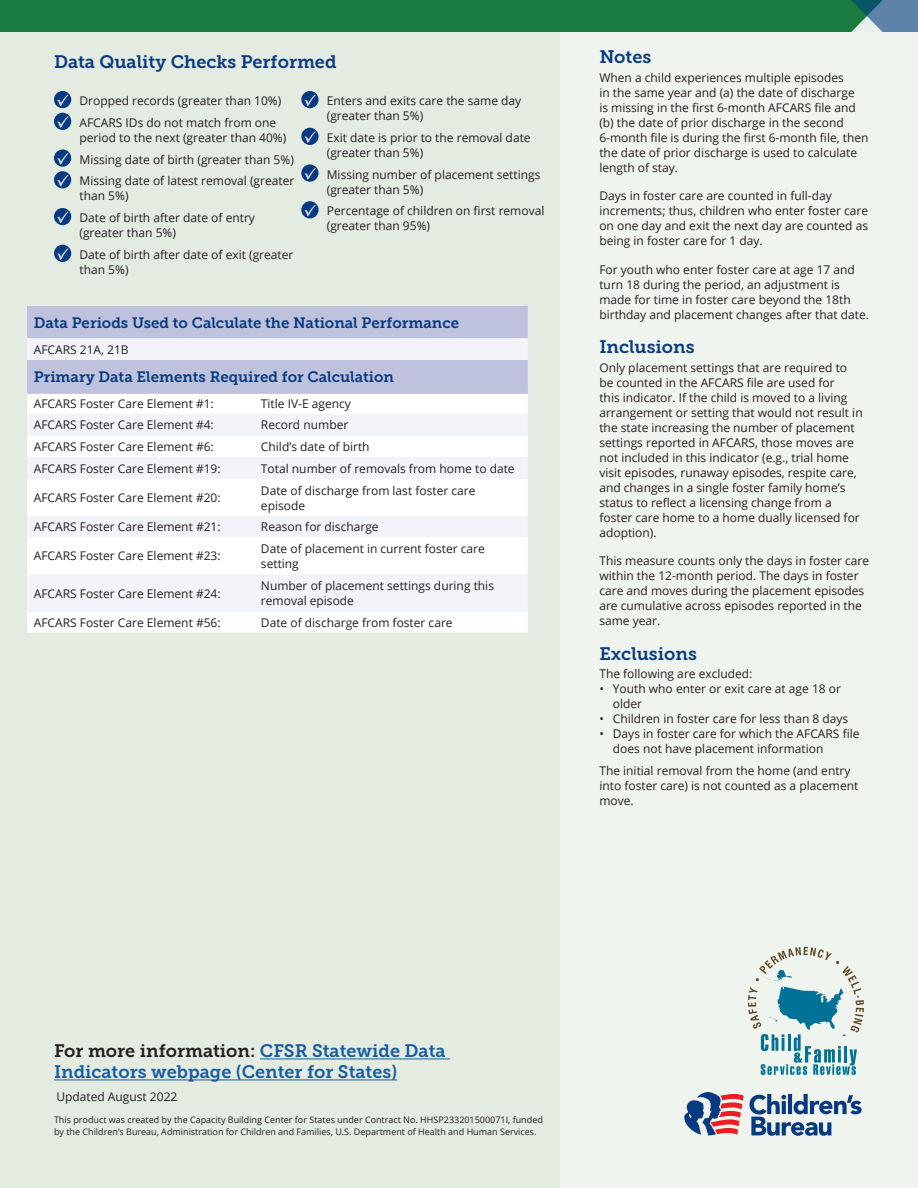
<style>
.page{position:relative;width:918px;height:1188px;background:#fff}
.page>*{position:absolute;margin:0;border:0;box-sizing:border-box;transform-origin:0 0}
.t1{font:18px/21px "Museo Slab 700";color:#175d9e}
.t2{font:18px "Museo Slab 700";color:#083a82}
.t3{font:15px "Museo Slab 700";color:#083a82}
.t4{font:12px/15px "Open Sans";color:#231f20}
.t5{font:9px/12px "Open Sans";color:#231f20}
.s1{color:#231f20}
</style>
<div class="page">
<div style="left:0;top:0;width:568px;height:1188px;background:#e4ebe1"></div>
<div style="left:27px;top:306px;width:501px;height:32px;background:#bec2dc"></div>
<svg style="left:27px;top:338px;width:501px;height:53px;background:#d3d6e7"></svg>
<svg style="left:27px;top:394px;width:501px;height:239px;background:#f9fafc"></svg>
<hr style="left:27px;top:391px;width:234px;height:3px;background:#bec2dc">
<hr style="left:261px;top:391px;width:267px;height:3px;background:#bec2dc">
<div style="left:54px;top:91px;width:17px;height:17px;background:#083a82;border-radius:50%"></div>
<svg style="left:57px;top:95px;width:11px;height:11px"></svg>
<div style="left:54px;top:113px;width:17px;height:17px;background:#083a82;border-radius:50%"></div>
<svg style="left:57px;top:116px;width:11px;height:12px"></svg>
<svg style="left:54px;top:149px;width:17px;height:18px"></svg>
<svg style="left:57px;top:153px;width:11px;height:12px"></svg>
<div style="left:54px;top:171px;width:17px;height:17px;background:#083a82;border-radius:50%"></div>
<svg style="left:57px;top:175px;width:11px;height:11px"></svg>
<div style="left:54px;top:208px;width:17px;height:17px;background:#083a82;border-radius:50%"></div>
<svg style="left:57px;top:212px;width:11px;height:11px"></svg>
<div style="left:54px;top:245px;width:17px;height:17px;background:#083a82;border-radius:50%"></div>
<svg style="left:57px;top:248px;width:11px;height:12px"></svg>
<svg style="left:301px;top:91px;width:18px;height:17px"></svg>
<svg style="left:304px;top:95px;width:12px;height:11px"></svg>
<svg style="left:301px;top:128px;width:18px;height:17px"></svg>
<svg style="left:304px;top:131px;width:12px;height:12px"></svg>
<svg style="left:301px;top:164px;width:18px;height:18px"></svg>
<svg style="left:304px;top:168px;width:12px;height:12px"></svg>
<svg style="left:301px;top:201px;width:18px;height:17px"></svg>
<svg style="left:304px;top:205px;width:12px;height:11px"></svg>
<hr style="left:54px;top:1079px;width:343px;height:1px;background:#175d9e">
<hr style="left:260px;top:1058px;width:190px;height:1px;background:#175d9e">
<div style="left:561px;top:31px;width:357px;height:1157px;background:#f0f4ef"></div>
<svg style="left:748px;top:947px;width:116px;height:128px"></svg>
<svg style="left:684px;top:1092px;width:178px;height:44px"></svg>
<div style="left:0;top:0;width:918px;height:32px;background:#197c3e"></div>
<svg style="left:851px;top:0;width:67px;height:32px;background:#5a899d"></svg>
<h1 class="t2" style="left:54px;top:51px;width:284px">Data Quality Checks Performed</h1>
<p class="t4" style="left:79px;top:93px;width:203px">Dropped records (greater than 10%)</p>
<p class="t4" style="left:79px;top:115px;width:208px">AFCARS IDs do not match from one period to the next (greater than 40%)</p>
<p class="t4" style="left:79px;top:152px;width:216px">Missing date of birth (greater than 5%)</p>
<p class="t4" style="left:79px;top:173px;width:216px">Missing date of latest removal (greater than 5%)</p>
<p class="t4" style="left:79px;top:210px;width:177px">Date of birth after date of entry (greater than 5%)</p>
<p class="t4" style="left:79px;top:247px;width:215px">Date of birth after date of exit (greater than 5%)</p>
<p class="t4" style="left:327px;top:93px;width:196px">Enters and exits care the same day (greater than 5%)</p>
<p class="t4" style="left:327px;top:130px;width:205px">Exit date is prior to the removal date (greater than 5%)</p>
<p class="t4" style="left:327px;top:167px;width:215px">Missing number of placement settings (greater than 5%)</p>
<p class="t4" style="left:327px;top:203px;width:219px">Percentage of children on first removal (greater than 95%)</p>
<p class="t3" style="left:34px;top:314px;width:427px">Data Periods Used to Calculate the National Performance</p>
<p class="t4" style="left:34px;top:342px;width:96px">AFCARS 21A, 21B</p>
<p class="t3" style="left:34px;top:368px;width:362px">Primary Data Elements Required for Calculation</p>
<p class="t4" style="left:34px;top:396px;width:182px">AFCARS Foster Care Element #1:</p>
<p class="t4" style="left:261px;top:396px;width:92px">Title IV-E agency</p>
<p class="t4" style="left:34px;top:417px;width:182px">AFCARS Foster Care Element #4:</p>
<p class="t4" style="left:261px;top:417px;width:89px">Record number</p>
<p class="t4" style="left:34px;top:439px;width:182px">AFCARS Foster Care Element #6:</p>
<p class="t4" style="left:261px;top:439px;width:110px">Child’s date of birth</p>
<p class="t4" style="left:34px;top:460px;width:188px">AFCARS Foster Care Element #19:</p>
<p class="t4" style="left:261px;top:457px;width:255px;line-height:22.2px">Total number of removals from home to date<br>Date of discharge from last foster care</p>
<p class="t4" style="left:34px;top:490px;width:188px">AFCARS Foster Care Element #20:</p>
<p class="t4" style="left:261px;top:498px;width:46px">episode</p>
<p class="t4" style="left:34px;top:519px;width:188px">AFCARS Foster Care Element #21:</p>
<p class="t4" style="left:261px;top:516px;width:225px;line-height:21.6px">Reason for discharge<br>Date of placement in current foster care</p>
<p class="t4" style="left:34px;top:548px;width:188px">AFCARS Foster Care Element #23:</p>
<p class="t4" style="left:261px;top:552px;width:235px;line-height:22.6px">setting<br>Number of placement settings during this</p>
<p class="t4" style="left:34px;top:586px;width:188px">AFCARS Foster Care Element #24:</p>
<p class="t4" style="left:261px;top:593px;width:95px">removal episode</p>
<p class="t4" style="left:34px;top:615px;width:188px">AFCARS Foster Care Element #56:</p>
<p class="t4" style="left:261px;top:615px;width:193px">Date of discharge from foster care</p>
<h1 class="t2" style="left:599px;top:47px;width:53px">Notes</h1>
<p class="t4" style="left:599px;top:70px;width:271px">When a child experiences multiple episodes<br>in the same year and (a) the date of discharge<br>is missing in the first 6-month AFCARS file and (b) the date of prior discharge in the second 6-month file is during the first 6-month file, then the date of prior discharge is used to calculate length of stay.</p>
<p class="t4" style="left:599px;top:188px;width:270px">Days in foster care are counted in full-day increments; thus, children who enter foster care on one day and exit the next day are counted as being in foster care for 1 day.</p>
<p class="t4" style="left:599px;top:262px;width:271px">For youth who enter foster care at age 17 and turn 18 during the period, an adjustment is made for time in foster care beyond the 18th birthday and placement changes after that date.</p>
<h1 class="t2" style="left:599px;top:337px;width:97px">Inclusions</h1>
<p class="t4" style="left:599px;top:360px;width:265px">Only placement settings that are required to be counted in the AFCARS file are used for<br>this indicator. If the child is moved to a living arrangement or setting that would not result in the state increasing the number of placement settings reported in AFCARS, those moves are not included in this indicator (e.g., trial home visit episodes, runaway episodes, respite care, and changes in a single foster family home’s status to reflect a licensing change from a foster care home to a home dually licensed for adoption).</p>
<p class="t4" style="left:599px;top:553px;width:271px">This measure counts only the days in foster care within the 12-month period. The days in foster care and moves during the placement episodes are cumulative across episodes reported in the same year.</p>
<h1 class="t2" style="left:599px;top:643px;width:99px">Exclusions</h1>
<p class="t4" style="left:599px;top:666px;width:155px">The following are excluded:</p>
<p class="t4" style="left:613px;top:681px;width:230px;text-indent:-14px">• Youth who enter or exit care at age 18 or older</p>
<p class="t4" style="left:599px;top:711px;width:250px">• Children in foster care for less than 8 days</p>
<p class="t4" style="left:613px;top:726px;width:248px;text-indent:-14px">• Days in foster care for which the AFCARS file does not have placement information</p>
<p class="t4" style="left:599px;top:763px;width:261px">The initial removal from the home (and entry into foster care) is not counted as a placement move.</p>
<p class="t1" style="left:54px;top:1041px;width:393px"><span class="s1">For more information:</span> CFSR Statewide Data<br>Indicators webpage (Center for States)</p>
<p class="t4" style="left:56px;top:1089px;width:123px">Updated August 2022</p>
<p class="t5" style="left:54px;top:1114px;width:490px">This product was created by the Capacity Building Center for States under Contract No. HHSP233201500071I, funded by the Children’s Bureau, Administration for Children and Families, U.S. Department of Health and Human Services.</p>
</div>
